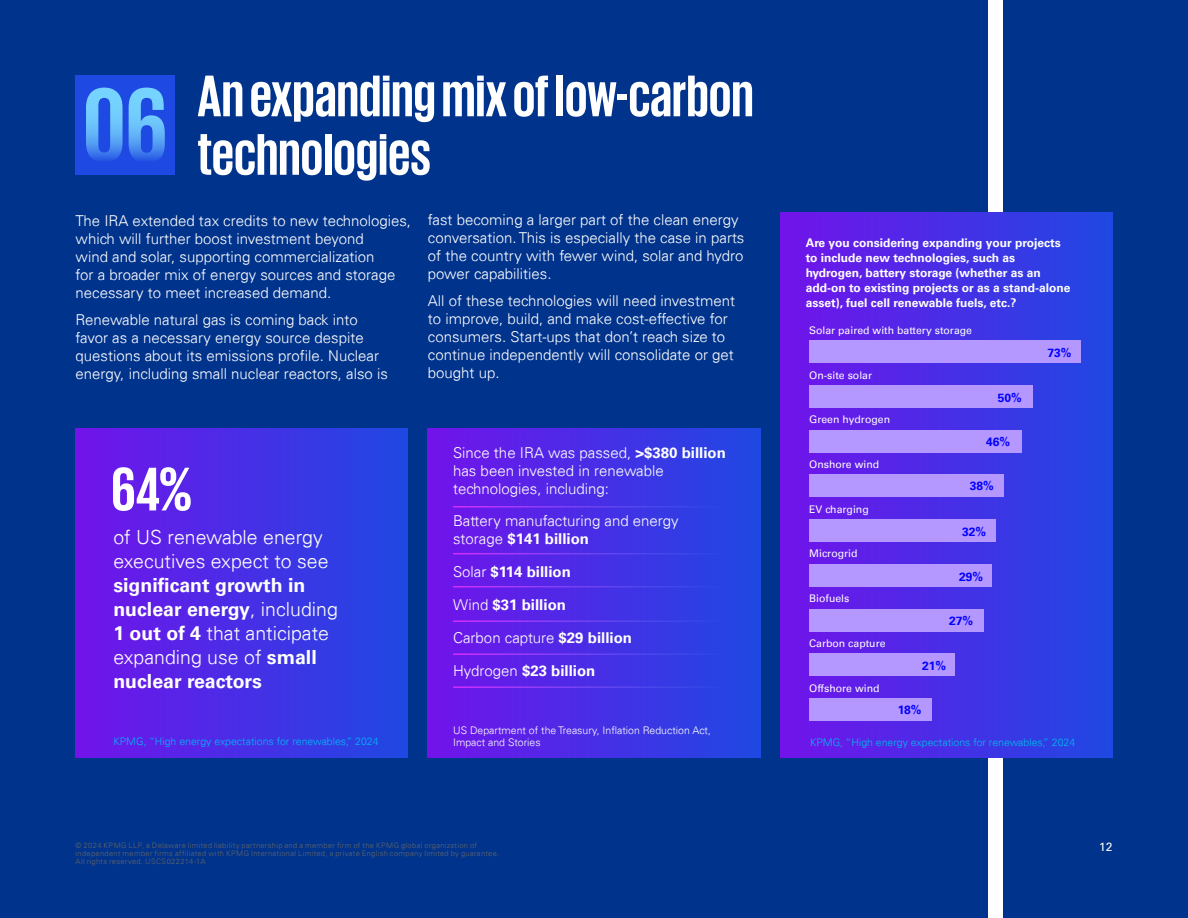
<style>
.page{position:relative;width:1188px;height:918px;background:#fff}
.page>*{position:absolute;margin:0;border:0;box-sizing:border-box;transform-origin:0 0}
.t1{font:700 108.3px "KPMG";color:#76d2ff}
.t2{font:700 63px "KPMG";color:#fff}
.t3{font:700 60px/58.5px "KPMG";color:#fff}
.t4{font:300 19.5px/24px "Univers 45";color:#fff}
.t5{font:700 19.5px/24px "Univers 65";color:#fff}
.t6{font:300 15px/18px "Univers 45";color:#fff}
.t7{font:700 15px/32.8px "Univers 65";color:#fff}
.t8{font:700 12px/15px "Univers 65";color:#fff}
.t9{font:700 12px "Univers 65";color:#00f}
.t10{font:12px "Univers 55 Roman";color:#fff}
.t11{font:10.5px "Univers 55 Roman";color:#fff}
.t12{font:300 10.5px/12.6px "Univers 45";color:#fff}
.t13{font:300 10.5px "Univers 45";color:#00b8f5}
.t14{font:300 10.5px "Univers 45";color:#00bbea}
.t15{font:300 7.5px/8.1px "Univers 45";letter-spacing:.045em;color:#666}
.s1{font-family:"Univers 45";font-weight:300}
.s2{font-family:"Univers 65";font-weight:700}
</style>
<div class="page">
<div style="left:0;top:0;width:987px;height:918px;background:#00338c"></div>
<div style="left:1003px;top:0;width:185px;height:918px;background:#00338c"></div>
<div style="left:76px;top:429px;width:332px;height:328px;background:linear-gradient(to right,#7213ea,#1f48e2)"></div>
<div style="left:428px;top:429px;width:332px;height:328px;background:linear-gradient(to right,#7213ea,#1f48e2)"></div>
<div style="left:780px;top:213px;width:332px;height:544px;background:linear-gradient(to right,#7416eb,#1f48e2)"></div>
<div style="left:809px;top:341px;width:272px;height:22px;background:#b497ff"></div>
<div style="left:809px;top:386px;width:224px;height:22px;background:#b497ff"></div>
<div style="left:809px;top:430px;width:213px;height:22px;background:#b497ff"></div>
<div style="left:809px;top:475px;width:194px;height:22px;background:#b497ff"></div>
<div style="left:809px;top:520px;width:187px;height:22px;background:#b497ff"></div>
<div style="left:809px;top:564px;width:182px;height:22px;background:#b497ff"></div>
<div style="left:809px;top:609px;width:175px;height:22px;background:#b497ff"></div>
<div style="left:809px;top:654px;width:146px;height:22px;background:#b497ff"></div>
<div style="left:809px;top:698px;width:123px;height:22px;background:#b497ff"></div>
<hr style="left:453px;top:506px;width:282px;height:2px;background:#fff">
<hr style="left:453px;top:553px;width:282px;height:1px;background:#fff">
<hr style="left:453px;top:586px;width:282px;height:1px;background:#fff">
<hr style="left:453px;top:620px;width:282px;height:2px;background:#fff">
<hr style="left:453px;top:653px;width:282px;height:2px;background:#fff">
<hr style="left:453px;top:686px;width:282px;height:2px;background:#fff">
<div style="left:76px;top:76px;width:99px;height:99px;background:#1e49e2"></div>
<h3 class="t3" style="left:197px;top:65px;width:558px">An expanding mix of low-carbon technologies</h3>
<p class="t6" style="left:76px;top:212px;width:337px">The IRA extended tax credits to new technologies, which will further boost investment beyond<br>wind and solar, supporting commercialization<br>for a broader mix of energy sources and storage necessary to meet increased demand.</p>
<p class="t6" style="left:76px;top:311px;width:314px">Renewable natural gas is coming back into favor as a necessary energy source despite questions about its emissions profile. Nuclear energy, including small nuclear reactors, also is</p>
<h1 class="t1" style="left:83px;top:71px;width:86px">06</h1>
<p class="t6" style="left:428px;top:211px;width:318px">fast becoming a larger part of the clean energy conversation. This is especially the case in parts of the country with fewer wind, solar and hydro power capabilities.</p>
<p class="t6" style="left:428px;top:292px;width:309px">All of these technologies will need investment to improve, build, and make cost-effective for consumers. Start-ups that don’t reach size to continue independently will consolidate or get bought up.</p>
<h2 class="t2" style="left:111px;top:457px;width:83px">64%</h2>
<h3 class="t4" style="left:113px;top:526px;width:217px">of US renewable energy executives expect to see</h3>
<h3 class="t5" style="left:113px;top:574px;width:226px">significant growth in nuclear energy<span class="s1">, including</span></h3>
<h3 class="t4" style="left:113px;top:622px;width:217px"><span class="s2">1 out of 4</span> that anticipate expanding use of <span class="s2">small</span></h3>
<h3 class="t5" style="left:113px;top:670px;width:150px">nuclear reactors</h3>
<p class="t6" style="left:453px;top:443px;width:274px">Since the IRA was passed, <span class="s2">&gt;$380 billion </span>has been invested in renewable technologies, including:</p>
<p class="t6" style="left:453px;top:512px;width:227px">Battery manufacturing and energy</p>
<p class="t7" style="left:453px;top:523px;width:137px"><span class="s1">storage</span> $141 billion<br><span class="s1">Solar</span> $114 billion<br><span class="s1">Wind</span> $31 billion</p>
<p class="t6" style="left:453px;top:629px;width:180px">Carbon capture <span class="s2">$29 billion</span></p>
<p class="t7" style="left:453px;top:654px;width:144px"><span class="s1">Hydrogen</span> $23 billion</p>
<p class="t8" style="left:806px;top:235px;width:266px">Are you considering expanding your projects to include new technologies, such as hydrogen, battery storage (whether as an add-on to existing projects or as a stand-alone asset), fuel cell renewable fuels, etc.?</p>
<p class="t11" style="left:809px;top:324px;width:164px">Solar paired with battery storage</p>
<p class="t11" style="left:809px;top:369px;width:65px">On-site solar</p>
<p class="t9" style="left:998px;top:391px;width:26px">50%</p>
<p class="t11" style="left:809px;top:413px;width:82px">Green hydrogen</p>
<p class="t11" style="left:809px;top:458px;width:72px">Onshore wind</p>
<p class="t11" style="left:809px;top:503px;width:61px">EV charging</p>
<p class="t11" style="left:809px;top:548px;width:50px">Microgrid</p>
<p class="t11" style="left:809px;top:592px;width:42px">Biofuels</p>
<p class="t11" style="left:809px;top:637px;width:78px">Carbon capture</p>
<p class="t11" style="left:809px;top:682px;width:72px">Offshore wind</p>
<p class="t9" style="left:986px;top:434px;width:26px">46%</p>
<p class="t9" style="left:970px;top:479px;width:26px">38%</p>
<p class="t9" style="left:962px;top:524px;width:26px">32%</p>
<p class="t9" style="left:959px;top:569px;width:26px">29%</p>
<p class="t9" style="left:949px;top:613px;width:26px">27%</p>
<p class="t9" style="left:922px;top:659px;width:26px">21%</p>
<p class="t9" style="left:898px;top:703px;width:25px">18%</p>
<p class="t9" style="left:1048px;top:346px;width:26px">73%</p>
<p class="t12" style="left:453px;top:724px;width:259px">US Department of the Treasury, Inflation Reduction Act,<br>Impact and Stories</p>
<p class="t13" style="left:113px;top:735px;width:267px">KPMG, “High energy expectations for renewables,” 2024</p>
<p class="t14" style="left:810px;top:736px;width:267px">KPMG, “High energy expectations for renewables,” 2024</p>
<p class="t15" style="left:76px;top:841px;width:403px">© 2024 KPMG LLP, a Delaware limited liability partnership and a member firm of the KPMG global organization of</p>
<p class="t10" style="left:1099px;top:840px;width:15px">12</p>
<p class="t15" style="left:76px;top:850px;width:425px">independent member firms affiliated with KPMG International Limited, a private English company limited by guarantee.<br>All rights reserved. USCS022214-1A</p>
</div>
